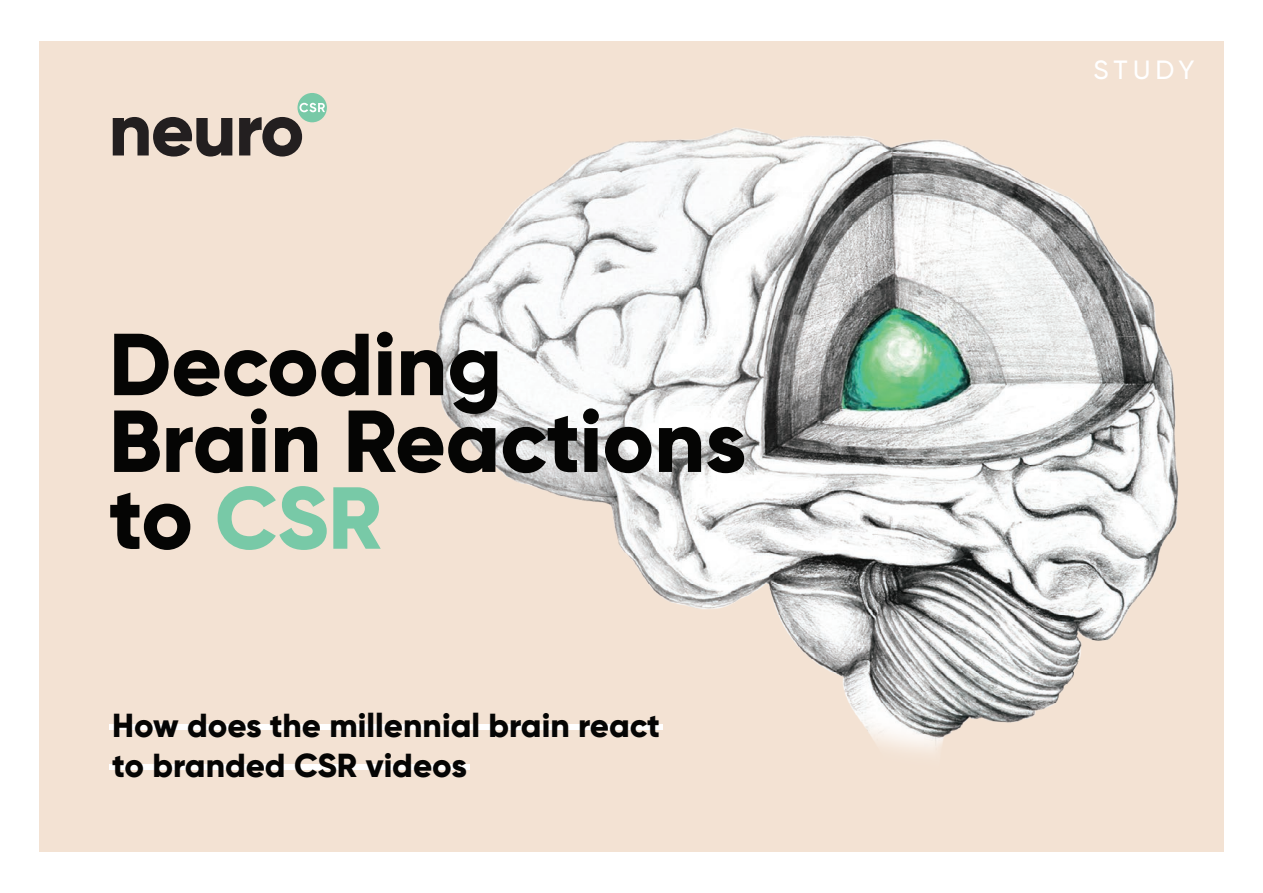
<style>
.page{position:relative;width:1263px;height:893px;background:#fff}
.page>*{position:absolute;margin:0;border:0;box-sizing:border-box;transform-origin:0 0}
.t1{font:800 87.75px/76.8px "Gilroy";color:#050504}
.t2{font:800 33.3px/39.9px "Gilroy";color:#050504}
.t3{font:500 26.4px "Gilroy";letter-spacing:.185em;color:#fff}
.s1{color:#78c9a7}
</style>
<div class="page">
<div style="left:39px;top:41px;width:1184px;height:810px;background:#f3e2d3"></div>
<img style="left:360px;top:78px;width:864px;height:743px">
<div style="left:297px;top:93px;width:30px;height:29px;background:#78c9a7;border-radius:50%"></div>
<svg style="left:113px;top:117px;width:119px;height:40px"></svg>
<svg style="left:239px;top:103px;width:86px;height:54px"></svg>
<div style="left:109px;top:724px;width:554px;height:5px;background:#fff"></div>
<div style="left:109px;top:765px;width:361px;height:5px;background:#fff"></div>
<h1 class="t1" style="left:109px;top:326px;width:639px">Decoding<br>Brain Reactions to <span class="s1">CSR</span></h1>
<p class="t2" style="left:112px;top:705px;width:549px">How does the millennial brain react to branded CSR videos</p>
<p class="t3" style="left:1093px;top:54px;width:102px">STUDY</p>
</div>
